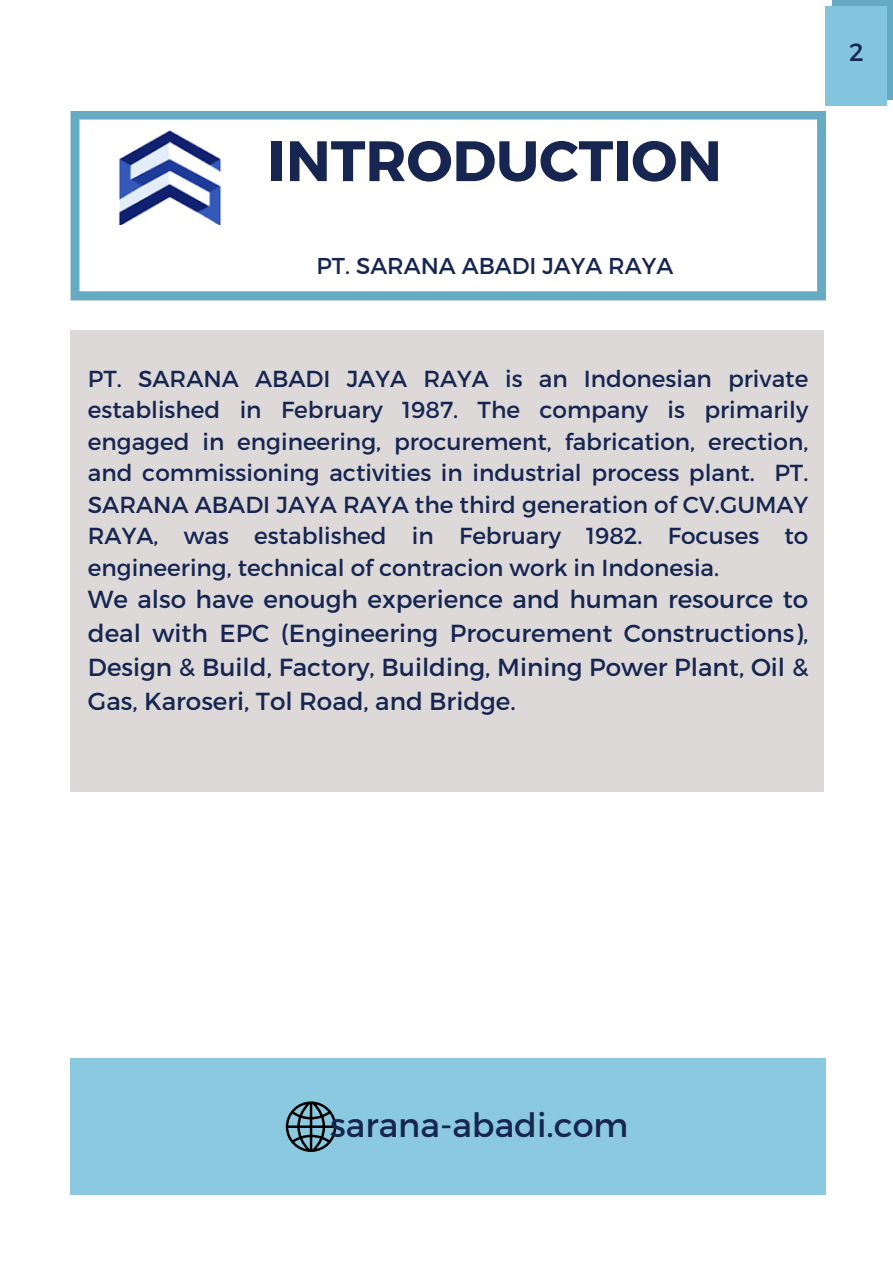
<style>
.page{position:relative;width:893px;height:1264px;background:#fff}
.page>*{position:absolute;margin:0;border:0;box-sizing:border-box;transform-origin:0 0}
.t1{font:700 56.85px "Montserrat";color:#162651}
.t2{font:33.45px "Montserrat";color:#162651}
.t3{font:24.9px "Montserrat";color:#162651}
.t4{font:24.6px/33.8px "Montserrat";color:#162651;text-align:justify}
.t5{font:23.1px/31.5px "Montserrat";color:#162651;text-align:justify}
.t6{font:22.95px "Montserrat";color:#162651}
</style>
<div class="page">
<svg style="left:70px;top:111px;width:756px;height:189px"></svg>
<img style="left:103px;top:128px;width:126px;height:97px">
<div style="left:70px;top:1058px;width:756px;height:137px;background:#8bc9e1"></div>
<svg style="left:286px;top:1101px;width:50px;height:51px"></svg>
<div style="left:831px;top:0;width:61px;height:99px;background:#67aac3"></div>
<div style="left:825px;top:6px;width:62px;height:100px;background:#83c5df"></div>
<div style="left:70px;top:330px;width:754px;height:462px;background:#ddd9d9"></div>
<h3 class="t1" style="left:268px;top:124px;width:455px">INTRODUCTION</h3>
<p class="t6" style="left:316px;top:251px;width:358px">PT. SARANA ABADI JAYA RAYA</p>
<p class="t5" style="left:88px;top:361px;width:722px">PT. SARANA ABADI JAYA RAYA is an Indonesian private established in February 1987. The company is primarily engaged in engineering, procurement, fabrication, erection, and commissioning activities in industrial process plant. PT.<br>SARANA ABADI JAYA RAYA the third generation of CV.GUMAY RAYA, was established in February 1982. Focuses to engineering, technical of contracion work in Indonesia.</p>
<h1 class="t4" style="left:88px;top:581px;width:722px">We also have enough experience and human resource to deal with EPC (Engineering Procurement Constructions), Design &amp; Build, Factory, Building, Mining Power Plant, Oil &amp; Gas, Karoseri, Tol Road, and Bridge.</h1>
<p class="t3" style="left:849px;top:36px;width:16px">2</p>
<p class="t2" style="left:330px;top:1103px;width:299px">sarana-abadi.com</p>
</div>
